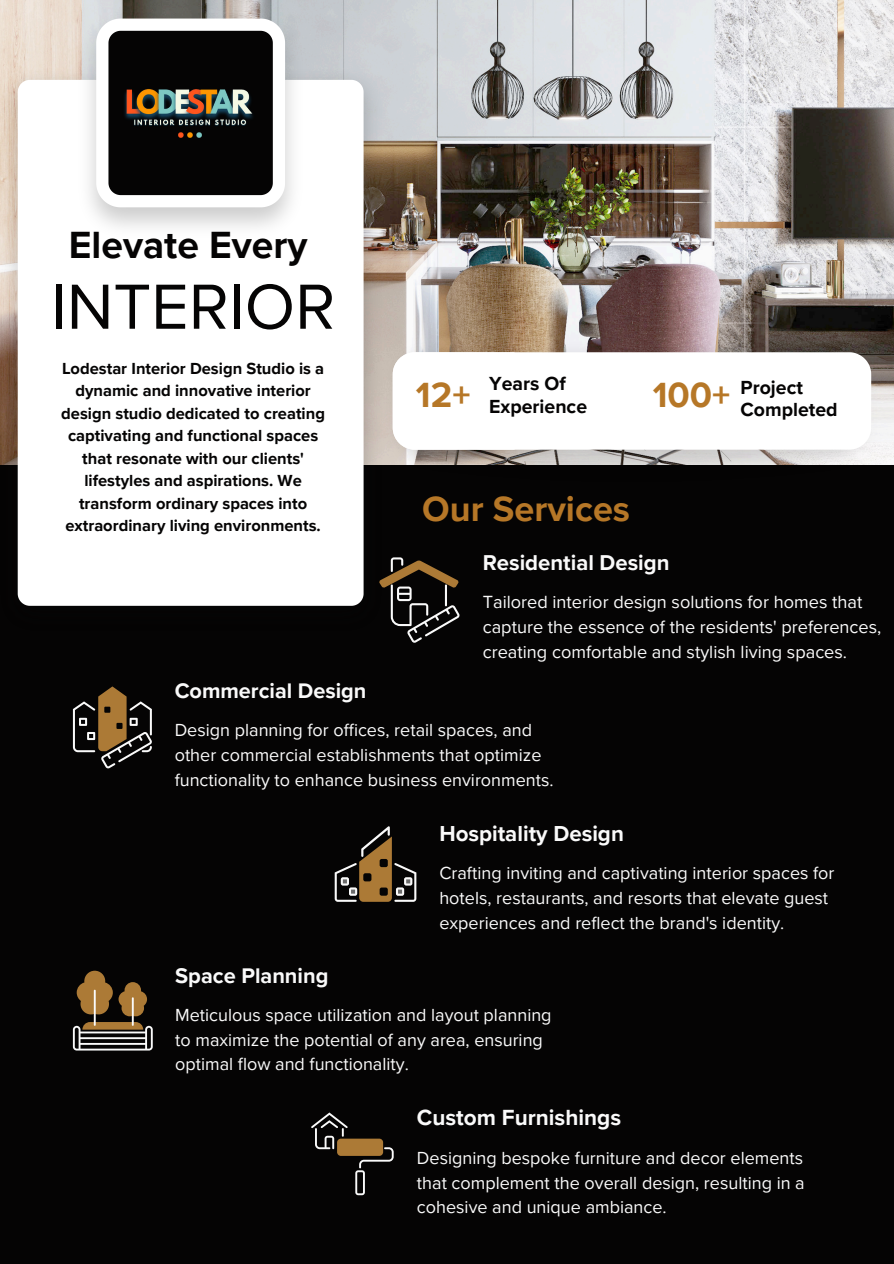
<style>
.page{position:relative;width:894px;height:1264px;background:#fff}
.page>*{position:absolute;margin:0;border:0;box-sizing:border-box;transform-origin:0 0}
.t1{font:66px "Proxima Nova";color:#050404}
.t2{font:700 39px "Proxima Nova";color:#050404}
.t3{font:700 36px "Proxima Nova";color:#b67727}
.t4{font:700 22.5px "Proxima Nova";color:#fafafa}
.t5{font:700 22.35px "Proxima Nova";color:#fafafa}
.t6{font:700 22.05px "Proxima Nova";color:#fafafa}
.t7{font:700 21.75px "Proxima Nova";color:#fafafa}
.t8{font:700 19.5px/22.5px "Proxima Nova";color:#050404}
.t9{font:18.15px/24.8px "Proxima Nova";color:#fafafa}
.t10{font:18px/24.8px "Proxima Nova";color:#fafafa}
.t11{font:700 16.5px/22.5px "Proxima Nova";color:#050404;text-align:center}
</style>
<div class="page">
<div style="left:0;top:0;width:893px;height:1263px;background:#050404"></div>
<img style="left:0;top:0;width:893px;height:465px">
<img style="left:0;top:69px;width:382px;height:528px">
<div style="left:18px;top:80px;width:345px;height:526px;background:#fff"></div>
<img style="left:77px;top:12px;width:226px;height:226px">
<svg style="left:96px;top:19px;width:189px;height:188px"></svg>
<img style="left:387px;top:342px;width:489px;height:123px">
<div style="left:514px;top:352px;width:356px;height:97px;background:#fff"></div>
<div style="left:392px;top:352px;width:122px;height:97px;background:#fff"></div>
<img style="left:110px;top:69px;width:166px;height:94px">
<svg style="left:379px;top:557px;width:81px;height:86px"></svg>
<svg style="left:73px;top:686px;width:79px;height:82px"></svg>
<svg style="left:334px;top:826px;width:82px;height:75px"></svg>
<div style="left:337px;top:1138px;width:46px;height:17px;background:#ac7a36;border-radius:4px"></div>
<svg style="left:355px;top:1147px;width:38px;height:48px"></svg>
<svg style="left:311px;top:1112px;width:36px;height:37px"></svg>
<svg style="left:77px;top:970px;width:70px;height:46px"></svg>
<hr style="left:94px;top:989px;width:2px;height:36px;background:#fafafa">
<svg style="left:73px;top:1022px;width:80px;height:28px"></svg>
<hr style="left:132px;top:997px;width:2px;height:28px;background:#fafafa">
<p class="t2" style="left:69px;top:222px;width:240px">Elevate Every</p>
<h4 class="t1" style="left:51px;top:268px;width:286px">INTERIOR</h4>
<p class="t11" style="left:61px;top:357px;width:265px">Lodestar Interior Design Studio is a dynamic and innovative interior design studio dedicated to creating captivating and functional spaces that resonate with our clients' lifestyles and aspirations. We transform ordinary spaces into extraordinary living environments.</p>
<p class="t8" style="left:489px;top:373px;width:99px">Years Of<br>Experience</p>
<p class="t8" style="left:740px;top:376px;width:99px">Project<br>Completed</p>
<p class="t3" style="left:416px;top:374px;width:56px">12+</p>
<h4 class="t3" style="left:652px;top:374px;width:79px">100+</h4>
<p class="t3" style="left:422px;top:488px;width:209px">Our Services</p>
<h2 class="t6" style="left:482px;top:549px;width:188px">Residential Design</h2>
<h1 class="t9" style="left:482px;top:590px;width:400px">Tailored interior design solutions for homes that capture the essence of the residents' preferences, creating comfortable and stylish living spaces.</h1>
<p class="t7" style="left:175px;top:678px;width:193px">Commercial Design</p>
<p class="t10" style="left:175px;top:718px;width:380px">Design planning for offices, retail spaces, and other commercial establishments that optimize functionality to enhance business environments.</p>
<h3 class="t5" style="left:439px;top:820px;width:186px">Hospitality Design</h3>
<h2 class="t10" style="left:439px;top:861px;width:396px">Crafting inviting and captivating interior spaces for hotels, restaurants, and resorts that elevate guest experiences and reflect the brand's identity.</h2>
<h2 class="t7" style="left:175px;top:962px;width:155px">Space Planning</h2>
<p class="t10" style="left:175px;top:1002px;width:378px">Meticulous space utilization and layout planning to maximize the potential of any area, ensuring optimal flow and functionality.</p>
<h2 class="t4" style="left:417px;top:1104px;width:206px">Custom Furnishings</h2>
<h3 class="t10" style="left:417px;top:1145px;width:389px;text-align:justify">Designing bespoke furniture and decor elements that complement the overall design, resulting in a cohesive and unique ambiance.</h3>
</div>
